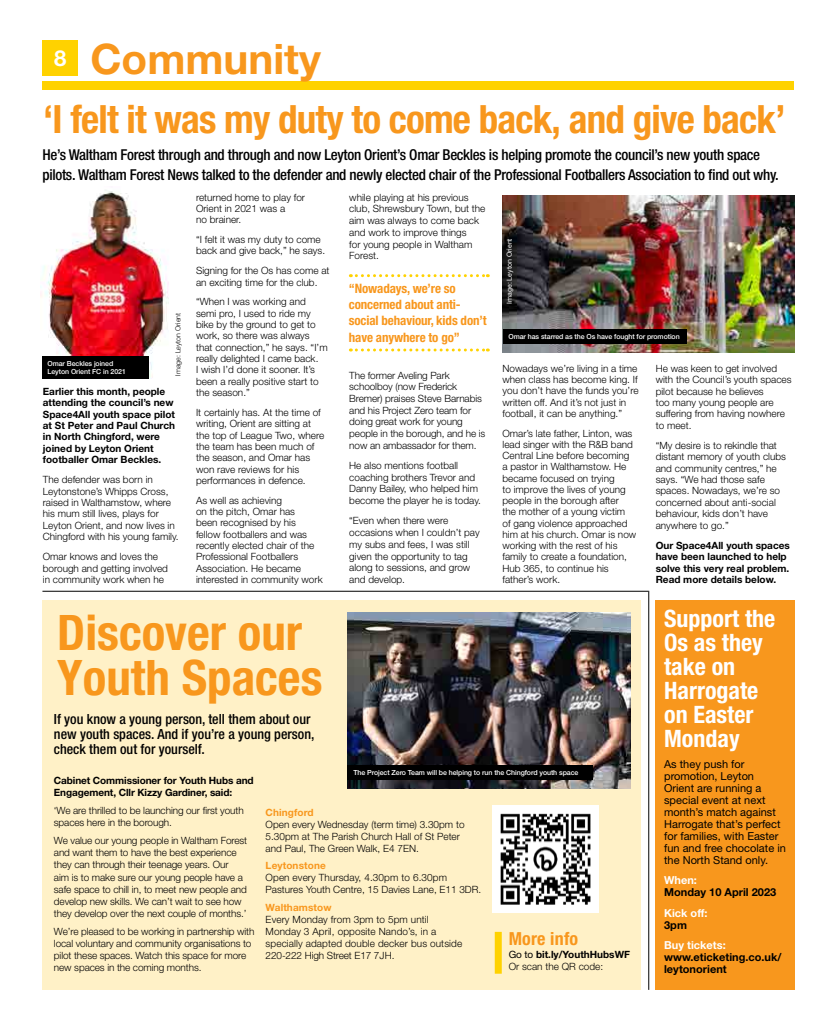
<style>
.page{position:relative;width:820px;height:1021px;background:#fff}
.page>*{position:absolute;margin:0;border:0;box-sizing:border-box;transform-origin:0 0}
.NEW_QUOTE_SMALLER{font:700 condensed 49px/45px "Helvetica Neue LT Std";color:#f8971d}
.t1{font:700 42px "Helvetica Neue LT Std";color:#f8971d}
.NEW_QUOTE_SMALLER-2{font:700 condensed 39px "Helvetica Neue LT Std";letter-spacing:-.02em;color:#f8971d}
.NEW_Body_Copy_Left{font:700 condensed 24px/24px "Helvetica Neue LT Std";color:#fff}
.t2{font:700 condensed 18px "Helvetica Neue LT Std";letter-spacing:.01em;color:#f8971d}
.t3{font:500 condensed 15px/20px "Helvetica Neue LT Std";letter-spacing:-.02em;color:#000}
.t4{font:500 condensed 14px/15px "Helvetica Neue LT Std";color:#000}
.t5{font:700 condensed 13px/16px "Helvetica Neue LT Std";letter-spacing:-.01em;color:#f8971d}
.NEW_Body_Copy_Left-2{font:11px/12px "Helvetica Neue LT Std";color:#000}
.NEW_Body_Copy_Left-3{font:700 11px/12px "Helvetica Neue LT Std";color:#000}
.NEW_Body_Copy_Left-4{font:700 11px/12px "Helvetica Neue LT Std";color:#fff}
.NEW_Body_Copy_Left-5{font:300 10px/11.3px "Helvetica Neue LT Std";color:#000}
.NEW_Body_Copy_Left-6{font:700 10px/11.4px "Helvetica Neue LT Std";color:#000}
.NEW_Body_Copy_Left-7{font:700 10px "Helvetica Neue LT Std";letter-spacing:.01em;color:#f8971d}
.t6{font:500 7px/8px "Helvetica Neue LT Std";letter-spacing:-.01em;color:#fff}
.NEW_Body_Copy_Left-8{font:300 7px "Helvetica Neue LT Std";color:#000}
.NEW_Body_Copy_Left-9{font:7px "Helvetica Neue LT Std";color:#fff}
.s1{font-weight:400}
.s2{color:#fff}
.s3{color:#000}
</style>
<div class="page">
<div style="left:42px;top:82px;width:751px;height:8px;background:#ffd200"></div>
<div style="left:42px;top:40px;width:36px;height:36px;background:#ffd200"></div>
<div style="left:42px;top:601px;width:599px;height:388px;background:#fff1c7"></div>
<img style="left:347px;top:612px;width:283px;height:176px">
<div style="left:347px;top:765px;width:246px;height:14px;background:#000"></div>
<div style="left:494px;top:931px;width:7px;height:42px;background:#ffd200"></div>
<svg style="left:350px;top:274px;width:138px;height:3px"></svg>
<svg style="left:350px;top:348px;width:138px;height:3px"></svg>
<img style="left:40px;top:190px;width:129px;height:188px">
<img style="left:502px;top:196px;width:292px;height:156px">
<div style="left:502px;top:329px;width:184px;height:14px;background:#000"></div>
<div style="left:42px;top:356px;width:106px;height:22px;background:#000"></div>
<img style="left:492px;top:805px;width:106px;height:107px">
<div style="left:655px;top:600px;width:139px;height:389px;background:#f8971d"></div>
<hr style="left:42px;top:591px;width:606px;height:1px;background:#000">
<hr style="left:648px;top:590px;width:1px;height:399px;background:#000">
<h2 class="t1" style="left:54px;top:33px;width:268px"><sup>8</sup> Community</h2>
<p class="NEW_QUOTE_SMALLER-2" style="left:43px;top:95px;width:743px">‘I felt it was my duty to come back, and give back’</p>
<p class="t3" style="left:42px;top:144px;width:737px">He’s Waltham Forest through and through and now Leyton Orient’s Omar Beckles is helping promote the council’s new youth space pilots. Waltham Forest News talked to the defender and newly elected chair of the Professional Footballers Association to find out why.</p>
<p class="t6" style="left:47px;top:359px;width:80px">Omar Beckles joined<br>Leyton Orient FC in 2021</p>
<p class="NEW_Body_Copy_Left-8" style="left:174px;top:376px;width:64px;rotate:-90deg">Image: Leyton Orient</p>
<p class="NEW_Body_Copy_Left-6" style="left:43px;top:385px;width:134px">Earlier this month, people attending the council’s new<br>Space4All youth space pilot at St Peter and Paul Church in North Chingford, were joined by Leyton Orient footballer Omar Beckles.</p>
<p class="NEW_Body_Copy_Left-5" style="left:43px;top:473px;width:137px">The defender was born in<br>Leytonstone’s Whipps Cross, raised in Walthamstow, where his mum still lives, plays for<br>Leyton Orient, and now lives in<br>Chingford with his young family.</p>
<p class="NEW_Body_Copy_Left-5" style="left:43px;top:550px;width:127px">Omar knows and loves the borough and getting involved in community work when he</p>
<p class="NEW_Body_Copy_Left-5" style="left:196px;top:191px;width:110px">returned home to play for<br>Orient in 2021 was a<br>no brainer.</p>
<p class="NEW_Body_Copy_Left-5" style="left:196px;top:234px;width:130px">“I felt it was my duty to come back and give back,” he says.</p>
<p class="NEW_Body_Copy_Left-5" style="left:196px;top:265px;width:135px">Signing for the Os has come at an exciting time for the club.</p>
<p class="NEW_Body_Copy_Left-5" style="left:196px;top:296px;width:133px">“When I was working and semi pro, I used to ride my bike by the ground to get to work, so there was always that connection,” he says. “I’m really delighted I came back.<br>I wish I’d done it sooner. It’s been a really positive start to the season.”</p>
<p class="NEW_Body_Copy_Left-5" style="left:196px;top:406px;width:130px">It certainly has. At the time of writing, Orient are sitting at the top of League Two, where the team has been much of the season, and Omar has won rave reviews for his performances in defence.</p>
<p class="NEW_Body_Copy_Left-5" style="left:196px;top:494px;width:128px">As well as achieving<br>on the pitch, Omar has<br>been recognised by his fellow footballers and was recently elected chair of the<br>Professional Footballers<br>Association. He became interested in community work</p>
<p class="NEW_Body_Copy_Left-5" style="left:349px;top:191px;width:138px;line-height:11.7px">while playing at his previous club, Shrewsbury Town, but the aim was always to come back and work to improve things<br>for young people in Waltham<br>Forest.</p>
<h3 class="t5" style="left:349px;top:281px;width:139px">“Nowadays, we’re so concerned about anti&shy;social behaviour, kids don’t have anywhere to go”</h3>
<p class="NEW_Body_Copy_Left-5" style="left:349px;top:369px;width:138px;line-height:11.7px">The former Aveling Park schoolboy (now Frederick<br>Bremer) praises Steve Barnabis and his Project Zero team for doing great work for young people in the borough, and he is now an ambassador for them.</p>
<p class="NEW_Body_Copy_Left-5" style="left:349px;top:459px;width:133px;line-height:11.7px">He also mentions football coaching brothers Trevor and<br>Danny Bailey, who helped him become the player he is today.</p>
<p class="NEW_Body_Copy_Left-5" style="left:349px;top:515px;width:132px;line-height:11.7px">“Even when there were occasions when I couldn’t pay my subs and fees, I was still given the opportunity to tag along to sessions, and grow and develop.</p>
<p class="NEW_Body_Copy_Left-9" style="left:505px;top:304px;width:67px;rotate:-90deg">Image: Leyton Orient</p>
<p class="t6" style="left:508px;top:332px;width:173px">Omar has starred as the Os have fought for promotion</p>
<p class="NEW_Body_Copy_Left-5" style="left:502px;top:362px;width:137px">Nowadays we’re living in a time when class has become king. If you don’t have the funds you’re written off. And it’s not just in football, it can be anything.”</p>
<p class="NEW_Body_Copy_Left-5" style="left:502px;top:427px;width:135px">Omar’s late father, Linton, was lead singer with the R&amp;B band<br>Central Line before becoming a pastor in Walthamstow. He became focused on trying<br>to improve the lives of young people in the borough after<br>the mother of a young victim<br>of gang violence approached him at his church. Omar is now working with the rest of his family to create a foundation,<br>Hub 365, to continue his father’s work.</p>
<p class="NEW_Body_Copy_Left-5" style="left:655px;top:362px;width:137px">He was keen to get involved with the Council’s youth spaces pilot because he believes<br>too many young people are suffering from having nowhere to meet.</p>
<p class="NEW_Body_Copy_Left-5" style="left:655px;top:439px;width:132px">“My desire is to rekindle that distant memory of youth clubs and community centres,” he says. “We had those safe spaces. Nowadays, we’re so concerned about anti-social behaviour, kids don’t have anywhere to go.”</p>
<p class="NEW_Body_Copy_Left-6" style="left:655px;top:539px;width:136px">Our Space4All youth spaces have been launched to help solve this very real problem.<br>Read more details below.</p>
<p class="NEW_QUOTE_SMALLER" style="left:57px;top:609px;width:266px">Discover our<br>Youth Spaces</p>
<p class="t4" style="left:54px;top:711px;width:262px">If you know a young person, tell them about our new youth spaces. And if you’re a young person, check them out for yourself.</p>
<p class="NEW_Body_Copy_Left-6" style="left:54px;top:774px;width:201px;line-height:12.2px">Cabinet Commissioner for Youth Hubs and<br>Engagement, Cllr Kizzy Gardiner, said:</p>
<p class="NEW_Body_Copy_Left-5" style="left:54px;top:804px;width:191px;line-height:12.2px">‘We are thrilled to be launching our first youth spaces here in the borough.</p>
<p class="NEW_Body_Copy_Left-5" style="left:54px;top:834px;width:195px;line-height:12.2px">We value our young people in Waltham Forest and want them to have the best experience they can through their teenage years. Our<br>aim is to make sure our young people have a safe space to chill in, to meet new people and develop new skills. We can’t wait to see how they develop over the next couple of months.’</p>
<p class="NEW_Body_Copy_Left-5" style="left:54px;top:925px;width:202px;line-height:12.2px">We’re pleased to be working in partnership with local voluntary and community organisations to pilot these spaces. Watch this space for more new spaces in the coming months.</p>
<p class="t6" style="left:353px;top:768px;width:226px">The Project Zero Team will be helping to run the Chingford youth space</p>
<p class="NEW_Body_Copy_Left-7" style="left:265px;top:806px;width:50px">Chingford</p>
<p class="NEW_Body_Copy_Left-5" style="left:265px;top:818px;width:200px;line-height:12px">Open every Wednesday (term time) 3.30pm to<br>5.30pm at The Parish Church Hall of St Peter and Paul, The Green Walk, E4 7EN.</p>
<p class="NEW_Body_Copy_Left-7" style="left:265px;top:859px;width:62px">Leytonstone</p>
<p class="NEW_Body_Copy_Left-5" style="left:265px;top:871px;width:217px;line-height:12px">Open every Thursday, 4.30pm to 6.30pm<br>Pastures Youth Centre, 15 Davies Lane, E11 3DR.</p>
<p class="NEW_Body_Copy_Left-7" style="left:265px;top:901px;width:67px">Walthamstow</p>
<p class="NEW_Body_Copy_Left-5" style="left:265px;top:913px;width:198px;line-height:12px">Every Monday from 3pm to 5pm until Monday 3 April, opposite Nando’s, in a specially adapted double decker bus outside 220-222 High Street E17 7JH.</p>
<p class="t2" style="left:508px;top:927px;width:71px">More info</p>
<p class="NEW_Body_Copy_Left-6" style="left:508px;top:948px;width:123px"><span class="s1">Go to</span> bit.ly/YouthHubsWF</p>
<p class="NEW_Body_Copy_Left-5" style="left:508px;top:960px;width:96px">Or scan the QR code:</p>
<p class="NEW_Body_Copy_Left" style="left:664px;top:606px;width:113px">Support the<br>Os as they take on<br>Harrogate on Easter<br>Monday</p>
<p class="NEW_Body_Copy_Left-2" style="left:664px;top:757px;width:123px">As they push for promotion, Leyton<br>Orient are running a special event at next month’s match against<br>Harrogate that’s perfect for families, with Easter fun and free chocolate in the North Stand only.</p>
<p class="NEW_Body_Copy_Left-3" style="left:664px;top:873px;width:114px"><span class="s2">When:<br></span>Monday 10 April 2023</p>
<p class="NEW_Body_Copy_Left-4" style="left:664px;top:906px;width:45px">Kick off:<br><span class="s3">3pm</span></p>
<p class="NEW_Body_Copy_Left-3" style="left:664px;top:939px;width:119px"><span class="s2">Buy tickets: </span>www.eticketing.co.uk/ leytonorient</p>
</div>
